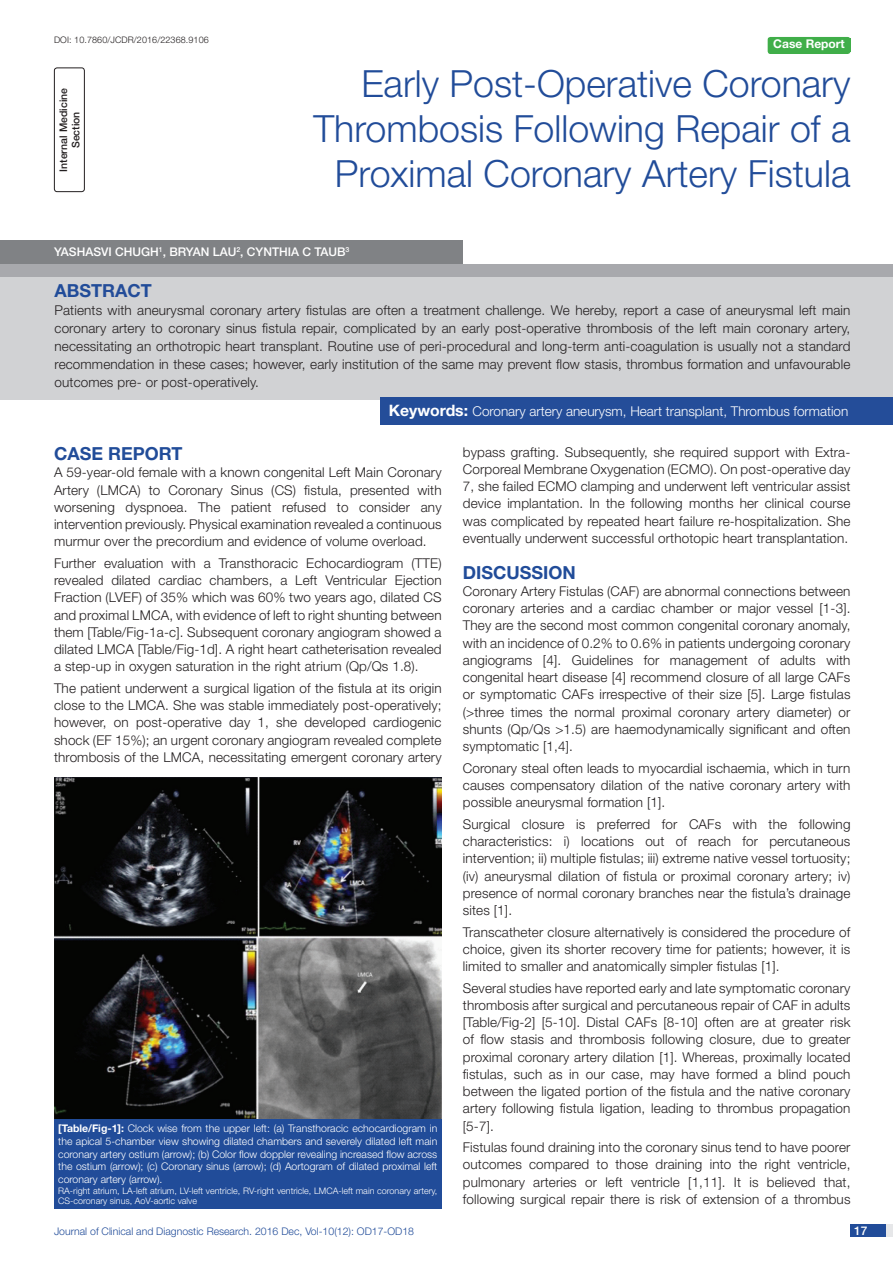
<style>
.page{position:relative;width:893px;height:1263px;background:#fff}
.page>*{position:absolute;margin:0;border:0;box-sizing:border-box;transform-origin:0 0}
.t1{font:300 37.5px/45px "Helvetica Neue";color:#214c99;text-align:right}
.Heading{font:700 18px "Helvetica Neue";color:#214c99}
.Abstract_head{font:700 18px "Helvetica Neue";color:#214c99}
.Body_text{font:300 13.5px/17.2px "Helvetica Neue";letter-spacing:.01em;color:#231f20;text-align:justify}
.Abstract_Text{font:300 13.5px/18px "Helvetica Neue";letter-spacing:.01em;color:#231f20;text-align:justify}
.t2{font:300 13.5px "Helvetica Neue";color:#fff}
.Author{font:500 12px "Helvetica Neue";color:#fff}
.t3{font:700 12px "Helvetica Neue";color:#fff}
.Table_text{font:300 10.5px/12.6px "Helvetica Neue";color:#fff;text-align:justify}
.t4{font:300 10.5px "Helvetica Neue";color:#214c99}
.t5{font:500 10.5px/12.6px "Helvetica Neue";color:#231f20;text-align:center}
.Table_text-2{font:300 9px/10.8px "Helvetica Neue";color:#fff}
.DOI{font:300 9px "Helvetica Neue";letter-spacing:.01em;color:#231f20}
.s1{color:#244d99}
.s2{font-weight:700;font-size:15.75px}
.s3{font-weight:700}
</style>
<div class="page">
<div style="left:850px;top:1224px;width:43px;height:13px;background:#e6e7e9"></div>
<div style="left:850px;top:1224px;width:35px;height:13px;background:#214c99"></div>
<div style="left:768px;top:37px;width:82px;height:17px;background:#40ae49;border-radius:3px"></div>
<div style="left:767px;top:39px;width:83px;height:13px;background:#40ae49"></div>
<div style="left:0;top:240px;width:463px;height:25px;background:#808285"></div>
<div style="left:0;top:274px;width:893px;height:126px;background:#d1d2d4"></div>
<div style="left:380px;top:398px;width:513px;height:27px;background:#244d99"></div>
<div style="left:0;top:264px;width:893px;height:12px;background:#a8a9ad"></div>
<div style="left:54px;top:68px;width:31px;height:124px;border:1px solid #231f20;border-radius:3px"></div>
<img style="left:54px;top:777px;width:388px;height:343px">
<div style="left:54px;top:1120px;width:388px;height:89px;background:#214c99"></div>
<p class="DOI" style="left:54px;top:35px;width:156px">DOI: 10.7860/JCDR/2016/22368.9106</p>
<p class="t3" style="left:773px;top:37px;width:73px">Case Report</p>
<p class="t5" style="left:57px;top:172px;width:85px;rotate:-90deg">INTERNAL MEDICINE<br>SECTION</p>
<p class="t1" style="left:313px;top:60px;width:538px">Early Post-Operative Coronary<br>Thrombosis Following Repair of a<br>Proximal Coronary Artery Fistula</p>
<p class="Author" style="left:54px;top:245px;width:297px">YASHASVI CHUGH<sup>1</sup>, BRYAN LAU<sup>2</sup>, CYNTHIA C TAUB<sup>3</sup></p>
<p class="Abstract_head" style="left:55px;top:280px;width:99px">ABST<span class="s1">RAC</span>T</p>
<p class="Abstract_Text" style="left:55px;top:301px;width:797px">Patients with aneurysmal coronary artery fistulas are often a treatment challenge. We hereby, report a case of aneurysmal left main coronary artery to coronary sinus fistula repair, complicated by an early post-operative thrombosis of the left main coronary artery, necessitating an orthotropic heart transplant. Routine use of peri-procedural and long-term anti-coagulation is usually not a standard recommendation in these cases; however, early institution of the same may prevent flow stasis, thrombus formation and unfavourable outcomes pre- or post-operatively.</p>
<p class="t2" style="left:389px;top:403px;width:461px"><span class="s2">Keywords:</span> Coronary artery aneurysm, Heart transplant, Thrombus formation</p>
<p class="Heading" style="left:54px;top:443px;width:130px">CASE REPORT</p>
<p class="Body_text" style="left:54px;top:464px;width:389px">A 59-year-old female with a known congenital Left Main Coronary Artery (LMCA) to Coronary Sinus (CS) fistula, presented with worsening dyspnoea. The patient refused to consider any intervention previously. Physical examination revealed a continuous murmur over the precordium and evidence of volume overload.</p>
<p class="Body_text" style="left:54px;top:554px;width:389px">Further evaluation with a Transthoracic Echocardiogram (TTE) revealed dilated cardiac chambers, a Left Ventricular Ejection Fraction (LVEF) of 35% which was 60% two years ago, dilated CS and proximal LMCA, with evidence of left to right shunting between them [Table/Fig-1a-c]. Subsequent coronary angiogram showed a dilated LMCA [Table/Fig-1d]. A right heart catheterisation revealed a step-up in oxygen saturation in the right atrium (Qp/Qs 1.8).</p>
<p class="Body_text" style="left:54px;top:679px;width:389px">The patient underwent a surgical ligation of the fistula at its origin close to the LMCA. She was stable immediately post-operatively; however, on post-operative day 1, she developed cardiogenic shock (EF 15%); an urgent coronary angiogram revealed complete thrombosis of the LMCA, necessitating emergent coronary artery</p>
<p class="Table_text" style="left:58px;top:1122px;width:381px"><span class="s3">[Table/Fig-1]:</span> Clock wise from the upper left: (a) Transthoracic echocardiogram in the apical 5-chamber view showing dilated chambers and severely dilated left main coronary artery ostium (arrow); (b) Color flow doppler revealing increased flow across the ostium (arrow); (c) Coronary sinus (arrow); (d) Aortogram of dilated proximal left coronary artery (arrow).</p>
<p class="Table_text-2" style="left:58px;top:1185px;width:381px">RA-right atrium, LA-left atrium, LV-left ventricle, RV-right ventricle, LMCA-left main coronary artery,<br>CS-coronary sinus, AoV-aortic valve</p>
<p class="Body_text" style="left:463px;top:443px;width:389px">bypass grafting. Subsequently, she required support with Extra-Corporeal Membrane Oxygenation (ECMO). On post-operative day 7, she failed ECMO clamping and underwent left ventricular assist device implantation. In the following months her clinical course was complicated by repeated heart failure re-hospitalization. She eventually underwent successful orthotopic heart transplantation.</p>
<p class="Heading" style="left:463px;top:561px;width:115px">DISCUSSION</p>
<p class="Body_text" style="left:463px;top:582px;width:389px">Coronary Artery Fistulas (CAF) are abnormal connections between coronary arteries and a cardiac chamber or major vessel [1-3].<br>They are the second most common congenital coronary anomaly, with an incidence of 0.2% to 0.6% in patients undergoing coronary angiograms [4]. Guidelines for management of adults with congenital heart disease [4] recommend closure of all large CAFs or symptomatic CAFs irrespective of their size [5]. Large fistulas (&gt;three times the normal proximal coronary artery diameter) or shunts (Qp/Qs &gt;1.5) are haemodynamically significant and often symptomatic [1,4].</p>
<p class="Body_text" style="left:463px;top:759px;width:389px">Coronary steal often leads to myocardial ischaemia, which in turn causes compensatory dilation of the native coronary artery with possible aneurysmal formation [1].</p>
<p class="Body_text" style="left:463px;top:815px;width:389px">Surgical closure is preferred for CAFs with the following characteristics: i) locations out of reach for percutaneous intervention; ii) multiple fistulas; iii) extreme native vessel tortuosity; (iv) aneurysmal dilation of fistula or proximal coronary artery; iv) presence of normal coronary branches near the fistula’s drainage sites [1].</p>
<p class="Body_text" style="left:463px;top:923px;width:389px">Transcatheter closure alternatively is considered the procedure of choice, given its shorter recovery time for patients; however, it is limited to smaller and anatomically simpler fistulas [1].</p>
<p class="Body_text" style="left:463px;top:979px;width:389px">Several studies have reported early and late symptomatic coronary thrombosis after surgical and percutaneous repair of CAF in adults [Table/Fig-2] [5-10]. Distal CAFs [8-10] often are at greater risk of flow stasis and thrombosis following closure, due to greater proximal coronary artery dilation [1]. Whereas, proximally located fistulas, such as in our case, may have formed a blind pouch between the ligated portion of the fistula and the native coronary artery following fistula ligation, leading to thrombus propagation [5-7].</p>
<p class="Body_text" style="left:463px;top:1138px;width:389px">Fistulas found draining into the coronary sinus tend to have poorer outcomes compared to those draining into the right ventricle, pulmonary arteries or left ventricle [1,11]. It is believed that, following surgical repair there is risk of extension of a thrombus</p>
<p class="t4" style="left:54px;top:1225px;width:362px">Journal of Clinical and Diagnostic Research. 2016 Dec, Vol-10(12): OD17-OD18</p>
<p class="Author" style="left:854px;top:1223px;width:15px">17</p>
</div>
